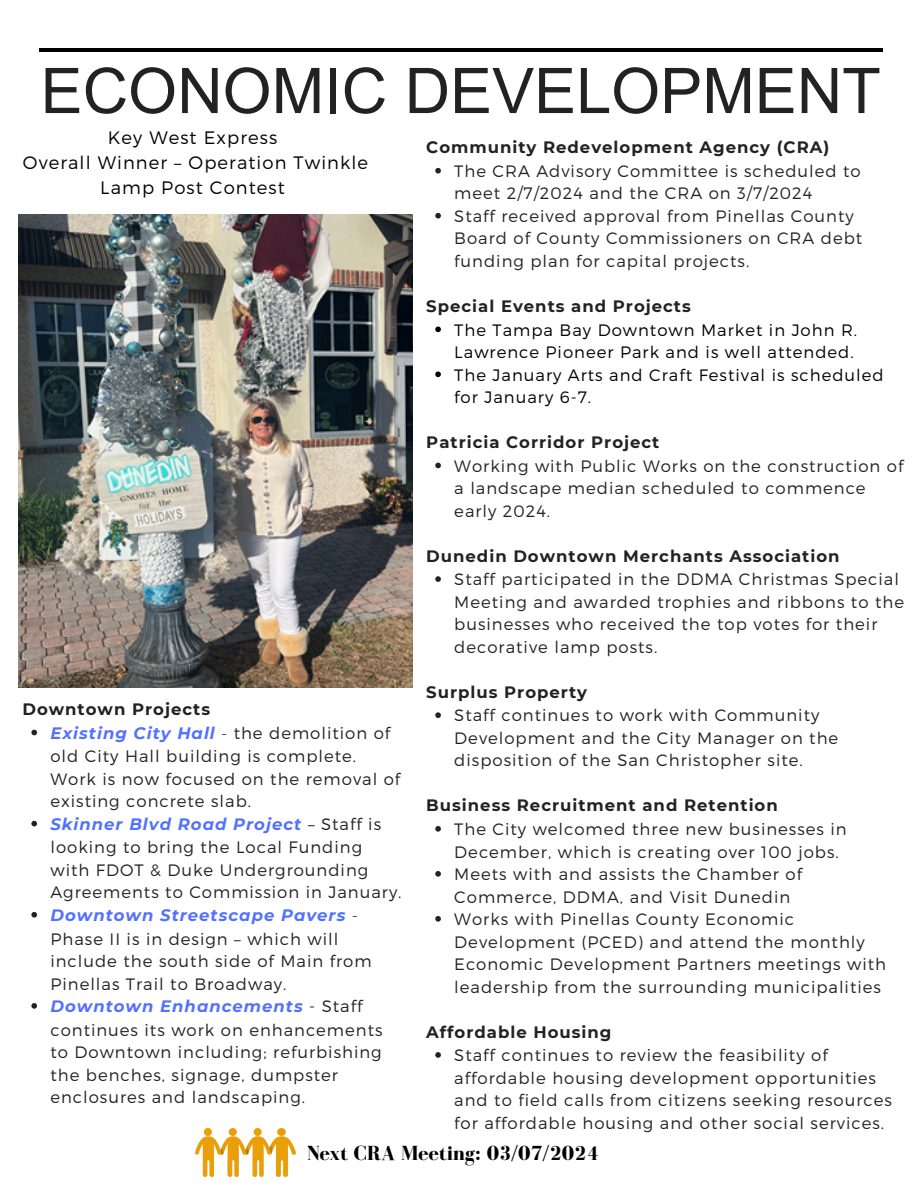
<style>
.page{position:relative;width:918px;height:1188px;background:#fff}
.page>*{position:absolute;margin:0;border:0;box-sizing:border-box;transform-origin:0 0}
.t1{font:63px "Arial MT Pro";color:#222}
.t2{font:700 21px "Bodoni FLF";color:#000}
.t3{font:300 18px "Montserrat";letter-spacing:.06em;color:#000}
.t4{font:300 16.5px/22.5px "Montserrat";letter-spacing:.06em;color:#222}
.t5{font:700 16.5px "Montserrat";letter-spacing:.06em;color:#222}
.t6{font:300 16.5px/22.5px "Montserrat";letter-spacing:.06em;color:#000}
.s1{font-weight:700;font-style:italic;color:#5271ff}
.s2{font-style:italic}
</style>
<div class="page">
<hr style="left:39px;top:48px;width:843px;height:3px;background:#000">
<img style="left:196px;top:1129px;width:100px;height:48px">
<img style="left:19px;top:214px;width:393px;height:474px">
<svg style="left:31px;top:730px;width:6px;height:5px"></svg>
<svg style="left:31px;top:821px;width:6px;height:5px"></svg>
<svg style="left:31px;top:912px;width:6px;height:6px"></svg>
<svg style="left:31px;top:1003px;width:6px;height:6px"></svg>
<svg style="left:435px;top:168px;width:6px;height:6px"></svg>
<svg style="left:435px;top:213px;width:6px;height:6px"></svg>
<svg style="left:435px;top:327px;width:6px;height:5px"></svg>
<svg style="left:435px;top:372px;width:6px;height:5px"></svg>
<svg style="left:435px;top:463px;width:6px;height:5px"></svg>
<svg style="left:435px;top:576px;width:6px;height:6px"></svg>
<svg style="left:435px;top:712px;width:6px;height:6px"></svg>
<svg style="left:435px;top:826px;width:6px;height:6px"></svg>
<svg style="left:435px;top:871px;width:6px;height:6px"></svg>
<svg style="left:435px;top:916px;width:6px;height:6px"></svg>
<svg style="left:435px;top:1052px;width:6px;height:6px"></svg>
<p class="t1" style="left:41px;top:67px;width:842px">ECONOMIC DEVELOPMENT</p>
<p class="t5" style="left:426px;top:137px;width:405px">Community Redevelopment Agency (CRA)</p>
<p class="t4" style="left:454px;top:159px;width:408px">The CRA Advisory Committee is scheduled to meet 2/7/2024 and the CRA on 3/7/2024</p>
<p class="t4" style="left:454px;top:204px;width:409px">Staff received approval from Pinellas County<br>Board of County Commissioners on CRA debt funding plan for capital projects.</p>
<p class="t5" style="left:426px;top:296px;width:266px">Special Events and Projects</p>
<p class="t6" style="left:454px;top:318px;width:404px">The Tampa Bay Downtown Market in John R.<br>Lawrence Pioneer Park and is well attended.</p>
<p class="t6" style="left:454px;top:363px;width:431px">The January Arts and Craft Festival is scheduled for January 6-7.</p>
<p class="t5" style="left:426px;top:432px;width:235px">Patricia Corridor Project</p>
<p class="t4" style="left:454px;top:454px;width:451px">Working with Public Works on the construction of a landscape median scheduled to commence early 2024.</p>
<p class="t5" style="left:426px;top:546px;width:415px">Dunedin Downtown Merchants Association</p>
<p class="t4" style="left:454px;top:567px;width:451px">Staff participated in the DDMA Christmas Special Meeting and awarded trophies and ribbons to the businesses who received the top votes for their decorative lamp posts.</p>
<p class="t5" style="left:426px;top:682px;width:162px">Surplus Property</p>
<p class="t4" style="left:454px;top:703px;width:386px">Staff continues to work with Community<br>Development and the City Manager on the disposition of the San Christopher site.</p>
<p class="t5" style="left:426px;top:795px;width:353px">Business Recruitment and Retention</p>
<p class="t4" style="left:454px;top:817px;width:394px">The City welcomed three new businesses in<br>December, which is creating over 100 jobs.</p>
<p class="t4" style="left:454px;top:862px;width:349px">Meets with and assists the Chamber of<br>Commerce, DDMA, and Visit Dunedin</p>
<p class="t4" style="left:454px;top:907px;width:433px">Works with Pinellas County Economic Development (PCED) and attend the monthly Economic Development Partners meetings with leadership from the surrounding municipalities</p>
<p class="t5" style="left:426px;top:1022px;width:187px">Affordable Housing</p>
<p class="t4" style="left:454px;top:1043px;width:439px">Staff continues to review the feasibility of affordable housing development opportunities and to field calls from citizens seeking resources for affordable housing and other social services.</p>
<p class="t2" style="left:307px;top:1141px;width:293px">Next CRA Meeting: 03/07/2024</p>
<p class="t3" style="left:108px;top:126px;width:171px">Key West Express</p>
<p class="t3" style="left:23px;top:151px;width:347px">Overall Winner – Operation Twinkle</p>
<p class="t3" style="left:100px;top:175px;width:186px">Lamp Post Contest</p>
<p class="t5" style="left:22px;top:699px;width:189px">Downtown Projects</p>
<p class="t4" style="left:50px;top:721px;width:351px"><span class="s1">Existing City Hall</span> <span class="s2">-</span> the demolition of old City Hall building is complete.<br>Work is now focused on the removal of existing concrete slab.</p>
<p class="t4" style="left:50px;top:812px;width:353px"><span class="s1">Skinner Blvd Road Project</span> – Staff is looking to bring the Local Funding with FDOT &amp; Duke Undergrounding Agreements to Commission in January.</p>
<p class="t4" style="left:50px;top:903px;width:323px"><span class="s1">Downtown Streetscape Pavers</span> <span class="s2">-<br></span>Phase II is in design – which will include the south side of Main from<br>Pinellas Trail to Broadway.</p>
<p class="t4" style="left:50px;top:994px;width:334px"><span class="s1">Downtown Enhancements</span> - Staff continues its work on enhancements to Downtown including; refurbishing the benches, signage, dumpster enclosures and landscaping.</p>
</div>
